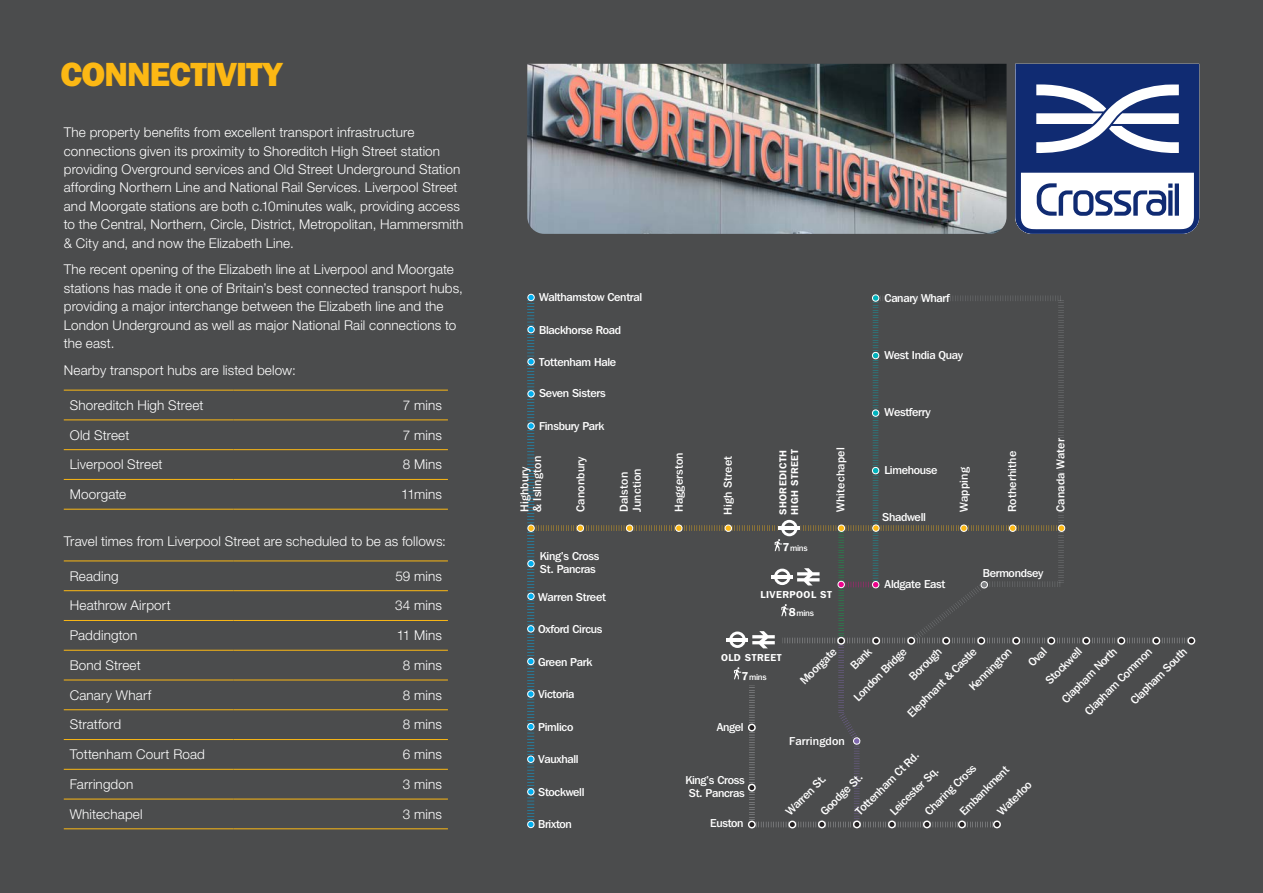
<style>
.page{position:relative;width:1263px;height:893px;background:#4b4c4d}
.page>*{position:absolute;margin:0;border:0;box-sizing:border-box;transform-origin:0 0}
.t1{font:800 33.3px "Franklin Gothic IT Cby BT";letter-spacing:-.025em;color:#fcb814}
.t2{font:300 13.5px/18.5px "Helvetica Neue LT Std";letter-spacing:.01em;color:#fff}
.t3{font:500 11.4px/12.9px "Franklin Gothic IT Cby BT";letter-spacing:-.025em;color:#fff}
.t4{font:500 11.4px/12.9px "Franklin Gothic IT Cby BT";letter-spacing:.015em;color:#fff}
.t5{font:600 10.05px/11.4px "Franklin Gothic IT Cby BT";letter-spacing:.05em;color:#fff}
.t6{font:500 8.55px "Franklin Gothic IT Cby BT";letter-spacing:-.025em;color:#fff}
.s1{font-weight:600;font-size:11.4px}
</style>
<div class="page">
<hr style="left:64px;top:390px;width:170px;height:1px;background:#fcb814">
<hr style="left:234px;top:390px;width:214px;height:1px;background:#fcb814">
<hr style="left:64px;top:419px;width:170px;height:1px;background:#fcb814">
<hr style="left:234px;top:419px;width:214px;height:1px;background:#fcb814">
<hr style="left:64px;top:449px;width:170px;height:1px;background:#fcb814">
<hr style="left:234px;top:449px;width:214px;height:1px;background:#fcb814">
<hr style="left:64px;top:479px;width:170px;height:1px;background:#fcb814">
<hr style="left:234px;top:479px;width:214px;height:1px;background:#fcb814">
<hr style="left:64px;top:509px;width:170px;height:1px;background:#fcb814">
<hr style="left:234px;top:509px;width:214px;height:1px;background:#fcb814">
<hr style="left:64px;top:561px;width:170px;height:1px;background:#fcb814">
<hr style="left:234px;top:561px;width:214px;height:1px;background:#fcb814">
<hr style="left:64px;top:590px;width:170px;height:1px;background:#fcb814">
<hr style="left:234px;top:590px;width:214px;height:1px;background:#fcb814">
<hr style="left:64px;top:620px;width:170px;height:1px;background:#fcb814">
<hr style="left:234px;top:620px;width:214px;height:1px;background:#fcb814">
<hr style="left:64px;top:650px;width:170px;height:1px;background:#fcb814">
<hr style="left:234px;top:650px;width:214px;height:1px;background:#fcb814">
<hr style="left:64px;top:680px;width:170px;height:1px;background:#fcb814">
<hr style="left:234px;top:680px;width:214px;height:1px;background:#fcb814">
<hr style="left:64px;top:709px;width:170px;height:1px;background:#fcb814">
<hr style="left:234px;top:709px;width:214px;height:1px;background:#fcb814">
<hr style="left:64px;top:739px;width:170px;height:1px;background:#fcb814">
<hr style="left:234px;top:739px;width:214px;height:1px;background:#fcb814">
<hr style="left:64px;top:769px;width:170px;height:1px;background:#fcb814">
<hr style="left:234px;top:769px;width:214px;height:1px;background:#fcb814">
<hr style="left:64px;top:799px;width:170px;height:1px;background:#fcb814">
<hr style="left:234px;top:799px;width:214px;height:1px;background:#fcb814">
<hr style="left:64px;top:828px;width:170px;height:1px;background:#fcb814">
<hr style="left:234px;top:828px;width:214px;height:1px;background:#fcb814">
<div style="left:872px;top:294px;width:7px;height:8px;background:#00b2bc;border:1px solid #fff;border-radius:50%"></div>
<div style="left:527px;top:294px;width:8px;height:7px;background:#00aeef;border:1px solid #fff;border-radius:50%"></div>
<svg style="left:527px;top:297px;width:666px;height:532px"></svg>
<img style="left:527px;top:64px;width:479px;height:170px">
<svg style="left:1015px;top:64px;width:184px;height:170px;background:#7080aa"></svg>
<h1 class="t1" style="left:61px;top:53px;width:223px">CONNECTIVITY</h1>
<p class="t2" style="left:64px;top:123px;width:401px">The property benefits from excellent transport infrastructure connections given its proximity to Shoreditch High Street station providing Overground services and Old Street Underground Station affording Northern Line and National Rail Services. Liverpool Street and Moorgate stations are both c.10minutes walk, providing access to the Central, Northern, Circle, District, Metropolitan, Hammersmith &amp; City and, and now the Elizabeth Line.</p>
<p class="t2" style="left:64px;top:260px;width:401px">The recent opening of the Elizabeth line at Liverpool and Moorgate stations has made it one of Britain’s best connected transport hubs, providing a major interchange between the Elizabeth line and the London Underground as well as major National Rail connections to the east.</p>
<p class="t2" style="left:64px;top:361px;width:234px">Nearby transport hubs are listed below:</p>
<p class="t2" style="left:70px;top:395px;width:135px">Shoreditch High Street</p>
<p class="t2" style="left:403px;top:395px;width:41px">7 mins</p>
<p class="t2" style="left:70px;top:425px;width:61px">Old Street</p>
<p class="t2" style="left:403px;top:425px;width:41px">7 mins</p>
<p class="t2" style="left:70px;top:455px;width:94px">Liverpool Street</p>
<p class="t2" style="left:403px;top:455px;width:41px">8 Mins</p>
<p class="t2" style="left:70px;top:485px;width:58px">Moorgate</p>
<p class="t2" style="left:401px;top:485px;width:42px">11mins</p>
<p class="t2" style="left:64px;top:531px;width:384px">Travel times from Liverpool Street are scheduled to be as follows:</p>
<p class="t2" style="left:70px;top:566px;width:50px">Reading</p>
<p class="t2" style="left:395px;top:566px;width:48px">59 mins</p>
<p class="t2" style="left:70px;top:596px;width:102px">Heathrow Airport</p>
<p class="t2" style="left:395px;top:596px;width:48px">34 mins</p>
<p class="t2" style="left:70px;top:626px;width:69px">Paddington</p>
<p class="t2" style="left:397px;top:626px;width:47px">11 Mins</p>
<p class="t2" style="left:70px;top:656px;width:72px">Bond Street</p>
<p class="t2" style="left:403px;top:656px;width:41px">8 mins</p>
<p class="t2" style="left:70px;top:685px;width:83px">Canary Wharf</p>
<p class="t2" style="left:403px;top:685px;width:41px">8 mins</p>
<p class="t2" style="left:70px;top:715px;width:53px">Stratford</p>
<p class="t2" style="left:403px;top:715px;width:41px">8 mins</p>
<p class="t2" style="left:70px;top:745px;width:137px">Tottenham Court Road</p>
<p class="t2" style="left:403px;top:745px;width:41px">6 mins</p>
<p class="t2" style="left:70px;top:775px;width:65px">Farringdon</p>
<p class="t2" style="left:403px;top:775px;width:41px">3 mins</p>
<p class="t2" style="left:70px;top:804px;width:74px">Whitechapel</p>
<p class="t2" style="left:403px;top:804px;width:41px">3 mins</p>
<p class="t3" style="left:539px;top:290px;width:105px">Walthamstow Central</p>
<p class="t3" style="left:539px;top:323px;width:83px">Blackhorse Road</p>
<p class="t3" style="left:539px;top:355px;width:79px">Tottenham Hale</p>
<p class="t3" style="left:539px;top:386px;width:68px">Seven Sisters</p>
<p class="t3" style="left:539px;top:419px;width:67px">Finsbury Park</p>
<p class="t4" style="left:518px;top:512px;width:57px;rotate:-90deg">Highbury &amp; Islington</p>
<p class="t4" style="left:574px;top:512px;width:57px;rotate:-90deg">Canonbury</p>
<p class="t4" style="left:617px;top:512px;width:45px;rotate:-90deg">Dalston<br>Junction</p>
<p class="t3" style="left:540px;top:550px;width:61px">King’s Cross<br>St. Pancras</p>
<p class="t3" style="left:538px;top:590px;width:69px">Warren Street</p>
<p class="t3" style="left:538px;top:622px;width:66px">Oxford Circus</p>
<p class="t3" style="left:538px;top:655px;width:56px">Green Park</p>
<p class="t3" style="left:538px;top:687px;width:38px">Victoria</p>
<p class="t3" style="left:538px;top:721px;width:37px">Pimlico</p>
<p class="t3" style="left:538px;top:752px;width:42px">Vauxhall</p>
<p class="t3" style="left:538px;top:785px;width:48px">Stockwell</p>
<p class="t3" style="left:538px;top:818px;width:35px">Brixton</p>
<p class="t3" style="left:884px;top:291px;width:67px">Canary Wharf</p>
<p class="t3" style="left:884px;top:349px;width:80px">West India Quay</p>
<p class="t4" style="left:672px;top:512px;width:61px;rotate:-90deg">Haggerston</p>
<p class="t4" style="left:721px;top:515px;width:61px;rotate:-90deg">High Street</p>
<p class="t5" style="left:777px;top:515px;width:67px;rotate:-90deg">SHOREDICTH<br>HIGH STREET</p>
<p class="t4" style="left:834px;top:512px;width:66px;rotate:-90deg">Whitechapel</p>
<p class="t6" style="left:782px;top:543px;width:27px"><span class="s1">7</span>mins</p>
<p class="t5" style="left:760px;top:589px;width:73px">LIVERPOOL ST</p>
<p class="t6" style="left:789px;top:608px;width:27px"><span class="s1">8</span>mins</p>
<p class="t3" style="left:885px;top:406px;width:48px">Westferry</p>
<p class="t3" style="left:885px;top:463px;width:54px">Limehouse</p>
<p class="t3" style="left:882px;top:510px;width:45px">Shadwell</p>
<p class="t4" style="left:957px;top:512px;width:46px;rotate:-90deg">Wapping</p>
<p class="t4" style="left:1005px;top:512px;width:63px;rotate:-90deg">Rotherhithe</p>
<p class="t4" style="left:1054px;top:512px;width:75px;rotate:-90deg">Canada Water</p>
<p class="t3" style="left:885px;top:577px;width:62px">Aldgate East</p>
<p class="t3" style="left:983px;top:566px;width:62px">Bermondsey</p>
<p class="t5" style="left:721px;top:652px;width:62px">OLD STREET</p>
<p class="t6" style="left:741px;top:671px;width:27px"><span class="s1">7</span>mins</p>
<p class="t3" style="left:717px;top:720px;width:28px">Angel</p>
<p class="t3" style="left:797px;top:678px;width:48px;rotate:-45deg">Moorgate</p>
<p class="t3" style="left:847px;top:662px;width:26px;rotate:-45deg">Bank</p>
<p class="t3" style="left:851px;top:694px;width:71px;rotate:-45deg">London Bridge</p>
<p class="t3" style="left:906px;top:673px;width:42px;rotate:-45deg">Borough</p>
<p class="t3" style="left:1059px;top:696px;width:74px;rotate:-45deg">Clapham North</p>
<p class="t3" style="left:1127px;top:698px;width:76px;rotate:-45deg">Clapham South</p>
<p class="t3" style="left:966px;top:684px;width:57px;rotate:-45deg">Kennington</p>
<p class="t3" style="left:1021px;top:656px;width:48px;line-height:24.8px;rotate:-45deg">Oval<br>Stockwell</p>
<p class="t3" style="left:905px;top:710px;width:94px;rotate:-45deg">Elephnant &amp; Castle</p>
<p class="t3" style="left:1082px;top:708px;width:91px;rotate:-45deg">Clapham Common</p>
<p class="t4" style="left:789px;top:734px;width:57px">Farringdon</p>
<p class="t3" style="left:685px;top:773px;width:61px;text-align:center">King’s Cross<br>St. Pancras</p>
<p class="t3" style="left:710px;top:816px;width:35px">Euston</p>
<p class="t3" style="left:852px;top:808px;width:86px;rotate:-45deg">Tottenham Ct Rd.</p>
<p class="t3" style="left:922px;top:808px;width:69px;rotate:-45deg">Charing Cross</p>
<p class="t3" style="left:957px;top:808px;width:66px;rotate:-45deg">Embankment</p>
<p class="t3" style="left:887px;top:808px;width:65px;rotate:-45deg">Leicester Sq.</p>
<p class="t3" style="left:818px;top:808px;width:56px;rotate:-45deg">Goodge St.</p>
<p class="t3" style="left:783px;top:808px;width:53px;rotate:-45deg">Warren St.</p>
<p class="t3" style="left:994px;top:808px;width:45px;rotate:-45deg">Waterloo</p>
</div>
